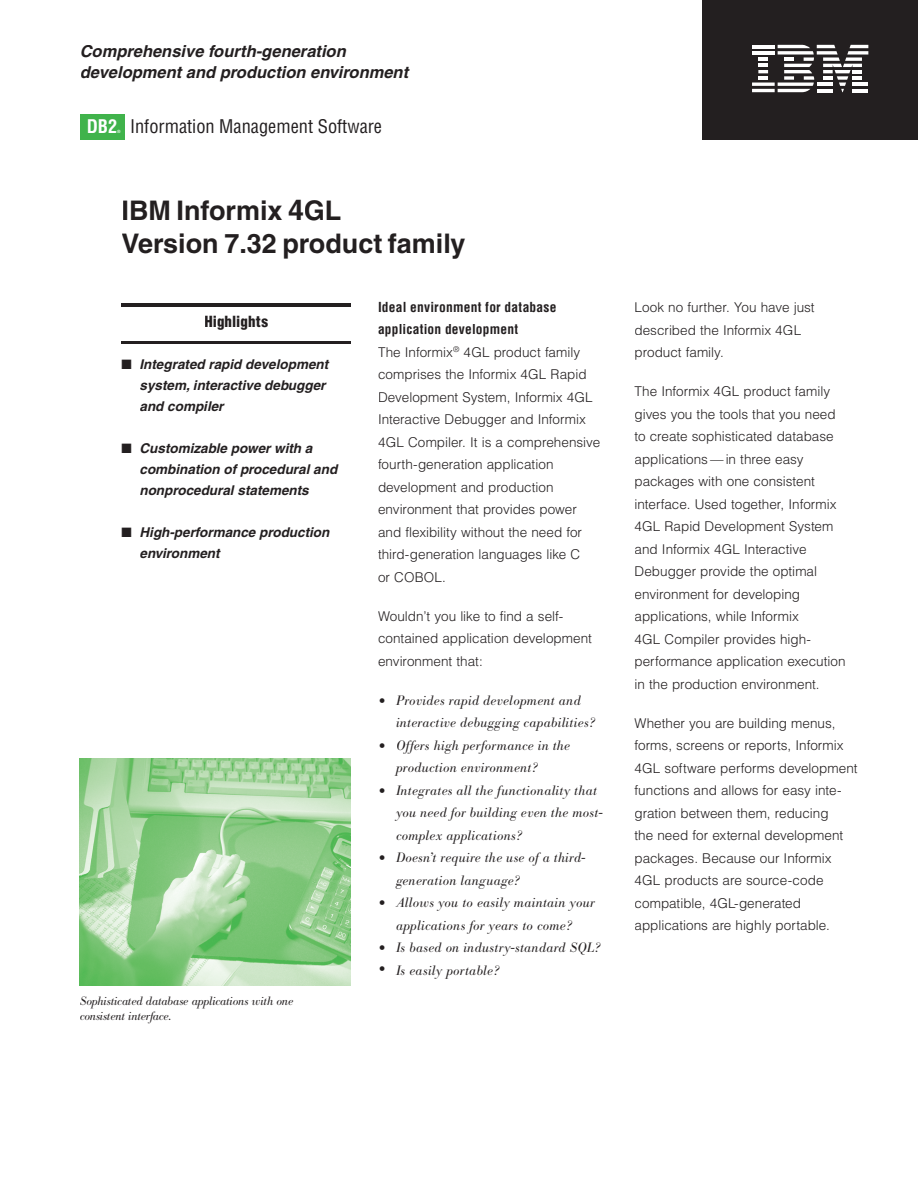
<style>
.page{position:relative;width:918px;height:1188px;background:#fff}
.page>*{position:absolute;margin:0;border:0;box-sizing:border-box;transform-origin:0 0}
.t1{font:700 27px/33px "Helvetica";color:#231f20}
.t2{font:condensed 18.3px "Helvetica";color:#231f20}
.t3{font:700 condensed 18.3px "Helvetica";color:#fff}
.t4{font:italic 700 16.5px/21px "Helvetica";color:#231f20}
.t5{font:900 condensed 15px "Helvetica";letter-spacing:.005em;color:#231f20}
.t6{font:300 13.5px/22.5px "IBM Helvetica";color:#231f20}
.t7{font:italic 13.5px/22.5px "IBM Bodoni BE Light";letter-spacing:.02em;color:#231f20}
.t8{font:italic 700 13.5px/21px "Helvetica";color:#231f20}
.t9{font:700 condensed 13.5px/22.5px "Helvetica";letter-spacing:.015em;color:#231f20}
.t10{font:italic 12px/15px "IBM Bodoni BE Light";letter-spacing:-.01em;color:#231f20}
.t11{font:700 condensed 4.2px "Helvetica";color:#fff}
.s1{font-size:28.5px}
.s2{font-size:21px}
</style>
<div class="page">
<div style="left:702px;top:0;width:216px;height:140px;background:#231f20"></div>
<hr style="left:752px;top:45px;width:23px;height:3px;background:#fff">
<hr style="left:752px;top:51px;width:23px;height:4px;background:#fff">
<svg style="left:758px;top:58px;width:10px;height:15px"></svg>
<hr style="left:758px;top:76px;width:10px;height:4px;background:#fff">
<hr style="left:752px;top:83px;width:23px;height:3px;background:#fff">
<svg style="left:778px;top:45px;width:90px;height:47px"></svg>
<hr style="left:817px;top:89px;width:16px;height:3px;background:#fff">
<hr style="left:752px;top:89px;width:23px;height:3px;background:#fff">
<hr style="left:122px;top:303px;width:229px;height:3px;background:#231f20">
<hr style="left:122px;top:341px;width:229px;height:3px;background:#231f20">
<img style="left:80px;top:758px;width:271px;height:227px">
<div style="left:81px;top:114px;width:44px;height:26px;background:#40b34b"></div>
<p class="t4" style="left:80px;top:41px;width:330px">Comprehensive fourth-generation development and production environment</p>
<h2 class="t3" style="left:87px;top:116px;width:32px">DB2</h2>
<p class="t11" style="left:117px;top:129px;width:5px">®</p>
<h2 class="t2" style="left:130px;top:115px;width:254px">Information Management Software</h2>
<h1 class="t1" style="left:122px;top:193px;width:346px">IBM Informix <span class="s1">4</span>GL<br>Version 7.32 product family</h1>
<p class="t5" style="left:204px;top:312px;width:65px">Highlights</p>
<p class="t8" style="left:140px;top:354px;width:190px">Integrated rapid development system, interactive debugger and compiler</p>
<p class="t8" style="left:140px;top:438px;width:199px">Customizable power with a combination of procedural and nonprocedural statements</p>
<p class="t8" style="left:140px;top:522px;width:191px">High-performance production environment</p>
<p class="t10" style="left:80px;top:993px;width:215px">Sophisticated database applications with one consistent interface.</p>
<p class="t9" style="left:378px;top:296px;width:180px">Ideal environment for database application development</p>
<p class="t6" style="left:378px;top:340px;width:224px">The Informix<sup>®</sup> 4GL product family comprises the Informix 4GL Rapid<br>Development System, Informix 4GL<br>Interactive Debugger and Informix<br>4GL Compiler. It is a comprehensive fourth-generation application development and production environment that provides power and flexibility without the need for third-generation languages like C<br>or COBOL.</p>
<p class="t6" style="left:378px;top:604px;width:216px">Wouldn’t you like to find a self&shy;contained application development environment that:</p>
<p class="t7" style="left:396px;top:689px;width:200px;text-indent:-18px"><span class="s2">•</span> Provides rapid development and interactive debugging capabilities?</p>
<p class="t7" style="left:396px;top:734px;width:176px;text-indent:-18px"><span class="s2">•</span> Offers high performance in the production environment?</p>
<p class="t7" style="left:396px;top:779px;width:208px;text-indent:-18px"><span class="s2">•</span> Integrates all the functionality that you need for building even the most&shy;complex applications?</p>
<p class="t7" style="left:396px;top:847px;width:191px;text-indent:-18px"><span class="s2">•</span> Doesn’t require the use of a third&shy;generation language?</p>
<p class="t7" style="left:378px;top:892px;width:218px;text-align:center"><span class="s2">•</span> Allows you to easily maintain your applications for years to come?</p>
<p class="t7" style="left:378px;top:937px;width:224px"><span class="s2">•</span> Is based on industry-standard SQL?</p>
<p class="t7" style="left:378px;top:959px;width:123px"><span class="s2">•</span> Is easily portable?</p>
<p class="t6" style="left:634px;top:296px;width:182px">Look no further. You have just described the Informix 4GL product family.</p>
<p class="t6" style="left:634px;top:380px;width:213px">The Informix 4GL product family gives you the tools that you need to create sophisticated database applications — in three easy packages with one consistent interface. Used together, Informix<br>4GL Rapid Development System and Informix 4GL Interactive<br>Debugger provide the optimal environment for developing applications, while Informix<br>4GL Compiler provides high&shy;performance application execution in the production environment.</p>
<p class="t6" style="left:634px;top:711px;width:225px">Whether you are building menus, forms, screens or reports, Informix 4GL software performs development functions and allows for easy inte&shy;gration between them, reducing<br>the need for external development packages. Because our Informix 4GL products are source-code compatible, 4GL-generated applications are highly portable.</p>
</div>
